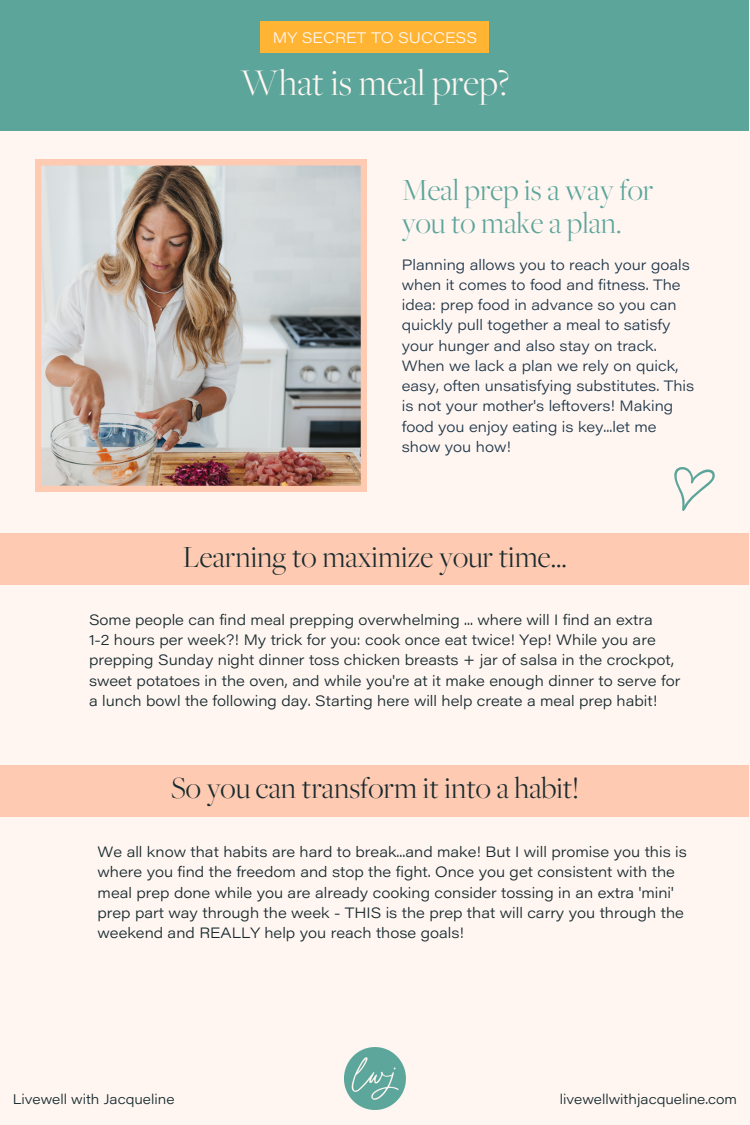
<style>
.page{position:relative;width:750px;height:1125px;background:#fff6f2}
.page>*{position:absolute;margin:0;border:0;box-sizing:border-box;transform-origin:0 0}
.t1{font:300 39px "Freight Big Pro";color:#fff6f2}
.t2{font:300 32px "Freight Big Pro";color:#182a2e}
.t3{font:300 32px/32.2px "Freight Big Pro";color:#5ca59a}
.t4{font:300 15px "Acumin Pro Wide";color:#fff6f2}
.t5{font:300 14.7px/20.2px "Acumin Pro Wide";color:#182a2e}
.t6{font:300 14.7px/20.2px "Acumin Pro Wide";color:#203749}
.t7{font:300 13.7px "Acumin Pro Wide";color:#182a2e}
</style>
<div class="page">
<div style="left:0;top:0;width:749px;height:130px;background:#5ca59a"></div>
<div style="left:0;top:533px;width:749px;height:51px;background:#fecab2"></div>
<svg style="left:674px;top:467px;width:41px;height:44px"></svg>
<img style="left:344px;top:1048px;width:62px;height:61px">
<div style="left:260px;top:21px;width:229px;height:31px;background:#ffb433"></div>
<div style="left:0;top:765px;width:749px;height:52px;background:#fecab2"></div>
<img style="left:35px;top:160px;width:332px;height:332px">
<p class="t4" style="left:273px;top:32px;width:206px">MY SECRET TO SUCCESS</p>
<h1 class="t1" style="left:241px;top:62px;width:270px">What is meal prep?</h1>
<h2 class="t3" style="left:402px;top:176px;width:253px">Meal prep is a way for you to make a plan.</h2>
<p class="t6" style="left:402px;top:256px;width:294px">Planning allows you to reach your goals when it comes to food and fitness. The idea: prep food in advance so you can quickly pull together a meal to satisfy your hunger and also stay on track.<br>When we lack a plan we rely on quick, easy, often unsatisfying substitutes. This is not your mother's leftovers! Making food you enjoy eating is key...let me show you how!</p>
<h2 class="t2" style="left:183px;top:539px;width:386px">Learning to maximize your time...</h2>
<p class="t5" style="left:89px;top:611px;width:593px">Some people can find meal prepping overwhelming ... where will I find an extra<br>1-2 hours per week?! My trick for you: cook once eat twice! Yep! While you are prepping Sunday night dinner toss chicken breasts + jar of salsa in the crockpot, sweet potatoes in the oven, and while you're at it make enough dinner to serve for a lunch bowl the following day. Starting here will help create a meal prep habit!</p>
<h2 class="t2" style="left:171px;top:771px;width:410px">So you can transform it into a habit!</h2>
<p class="t5" style="left:98px;top:844px;width:591px">We all know that habits are hard to break...and make! But I will promise you this is where you find the freedom and stop the fight. Once you get consistent with the meal prep done while you are already cooking consider tossing in an extra 'mini' prep part way through the week - THIS is the prep that will carry you through the weekend and REALLY help you reach those goals!</p>
<p class="t7" style="left:13px;top:1093px;width:163px">Livewell with Jacqueline</p>
<p class="t7" style="left:560px;top:1093px;width:179px">livewellwithjacqueline.com</p>
</div>
